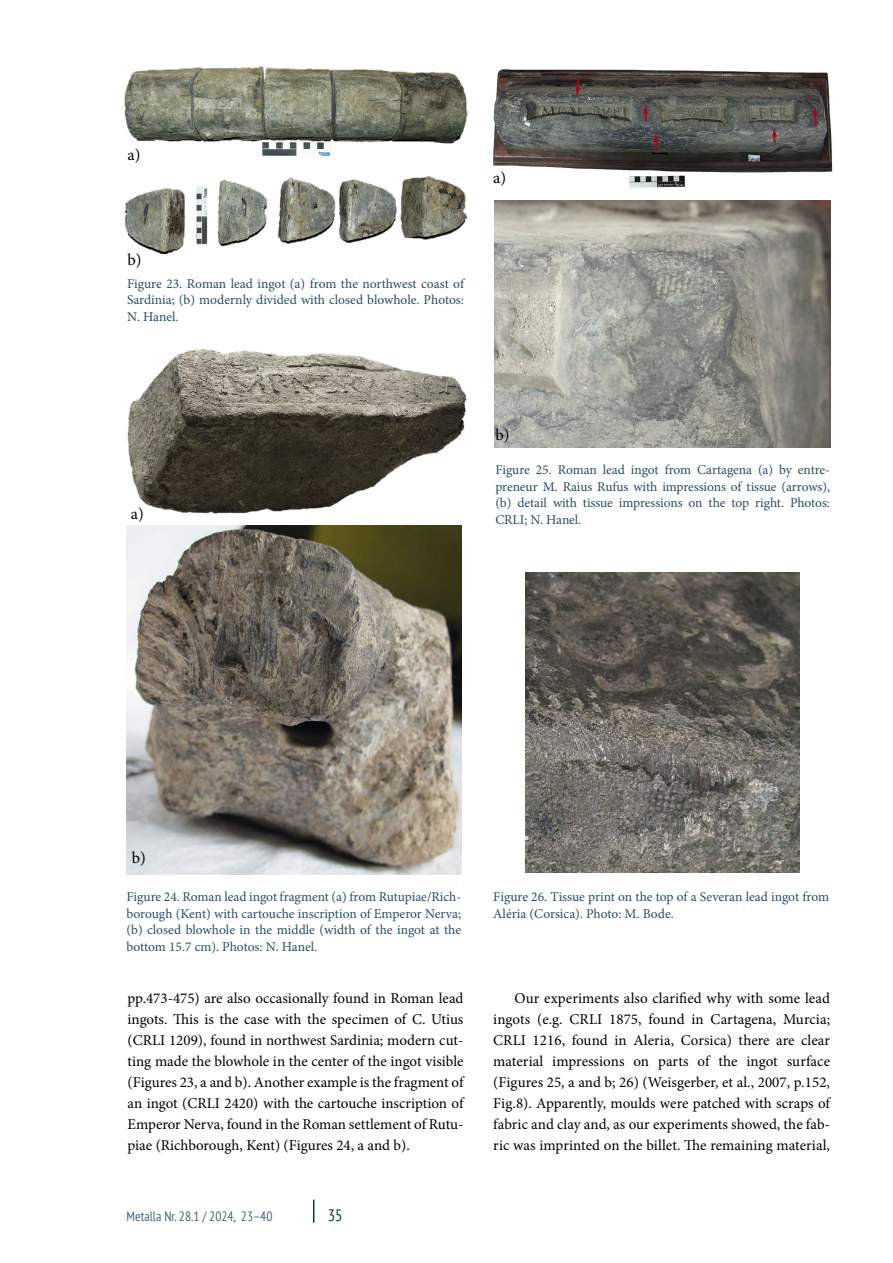
<style>
.page{position:relative;width:893px;height:1263px;background:#fff}
.page>*{position:absolute;margin:0;border:0;box-sizing:border-box;transform-origin:0 0}
.t1{font:16.5px "Minion Pro";color:#000}
.t2{font:condensed 16.5px "PT Sans";color:#003857}
.t3{font:15px/21px "Minion Pro";color:#000;text-align:justify}
.t4{font:13.5px/16.5px "Minion Pro";letter-spacing:-.005em;color:#254e6d;text-align:justify}
.t5{font:condensed 13.5px "PT Sans";color:#476482}
</style>
<div class="page">
<svg style="left:313px;top:1199px;width:1px;height:23px"></svg>
<img style="left:124px;top:66px;width:343px;height:90px">
<img style="left:124px;top:176px;width:342px;height:77px">
<img style="left:127px;top:349px;width:340px;height:165px">
<img style="left:126px;top:525px;width:335px;height:349px">
<img style="left:493px;top:69px;width:340px;height:119px">
<img style="left:494px;top:200px;width:337px;height:247px">
<img style="left:525px;top:572px;width:275px;height:301px">
<p class="t1" style="left:128px;top:144px;width:14px">a)</p>
<p class="t1" style="left:128px;top:249px;width:16px">b)</p>
<p class="t4" style="left:127px;top:275px;width:338px">Figure 23. Roman lead ingot (a) from the northwest coast of Sardinia; (b) modernly divided with closed blowhole. Photos:<br>N. Hanel.</p>
<p class="t1" style="left:493px;top:167px;width:14px">a)</p>
<p class="t1" style="left:131px;top:502px;width:14px">a)</p>
<p class="t1" style="left:495px;top:424px;width:16px">b)</p>
<p class="t4" style="left:495px;top:462px;width:336px">Figure 25. Roman lead ingot from Cartagena (a) by entre&shy;preneur M. Raius Rufus with impressions of tissue (arrows), (b) detail with tissue impressions on the top right. Photos:<br>CRLI; N. Hanel.</p>
<p class="t1" style="left:132px;top:847px;width:16px">b)</p>
<p class="t4" style="left:126px;top:889px;width:336px">Figure 24. Roman lead ingot fragment (a) from Rutupiae/Rich&shy;borough (Kent) with cartouche inscription of Emperor Nerva; (b) closed blowhole in the middle (width of the ingot at the bottom 15.7 cm). Photos: N. Hanel.</p>
<p class="t3" style="left:128px;top:988px;width:337px">pp.473-475) are also occasionally found in Roman lead ingots. This is the case with the specimen of C. Utius (CRLI 1209), found in northwest Sardinia; modern cut&shy;ting made the blowhole in the center of the ingot visible (Figures 23, a and b). Another example is the fragment of an ingot (CRLI 2420) with the cartouche inscription of Emperor Nerva, found in the Roman settlement of Rutu&shy;piae (Richborough, Kent) (Figures 24, a and b).</p>
<p class="t5" style="left:126px;top:1207px;width:147px">Metalla Nr. 28.1 / 2024, 23–40</p>
<p class="t2" style="left:328px;top:1204px;width:16px">35</p>
<p class="t4" style="left:493px;top:889px;width:337px">Figure 26. Tissue print on the top of a Severan lead ingot from<br>Aléria (Corsica). Photo: M. Bode.</p>
<p class="t3" style="left:493px;top:988px;width:338px;text-indent:21px">Our experiments also clarified why with some lead ingots (e.g. CRLI 1875, found in Cartagena, Murcia; CRLI 1216, found in Aleria, Corsica) there are clear material impressions on parts of the ingot surface (Figures 25, a and b; 26) (Weisgerber, et al., 2007, p.152, Fig.8). Apparently, moulds were patched with scraps of fabric and clay and, as our experiments showed, the fab&shy;ric was imprinted on the billet. The remaining material,</p>
</div>
